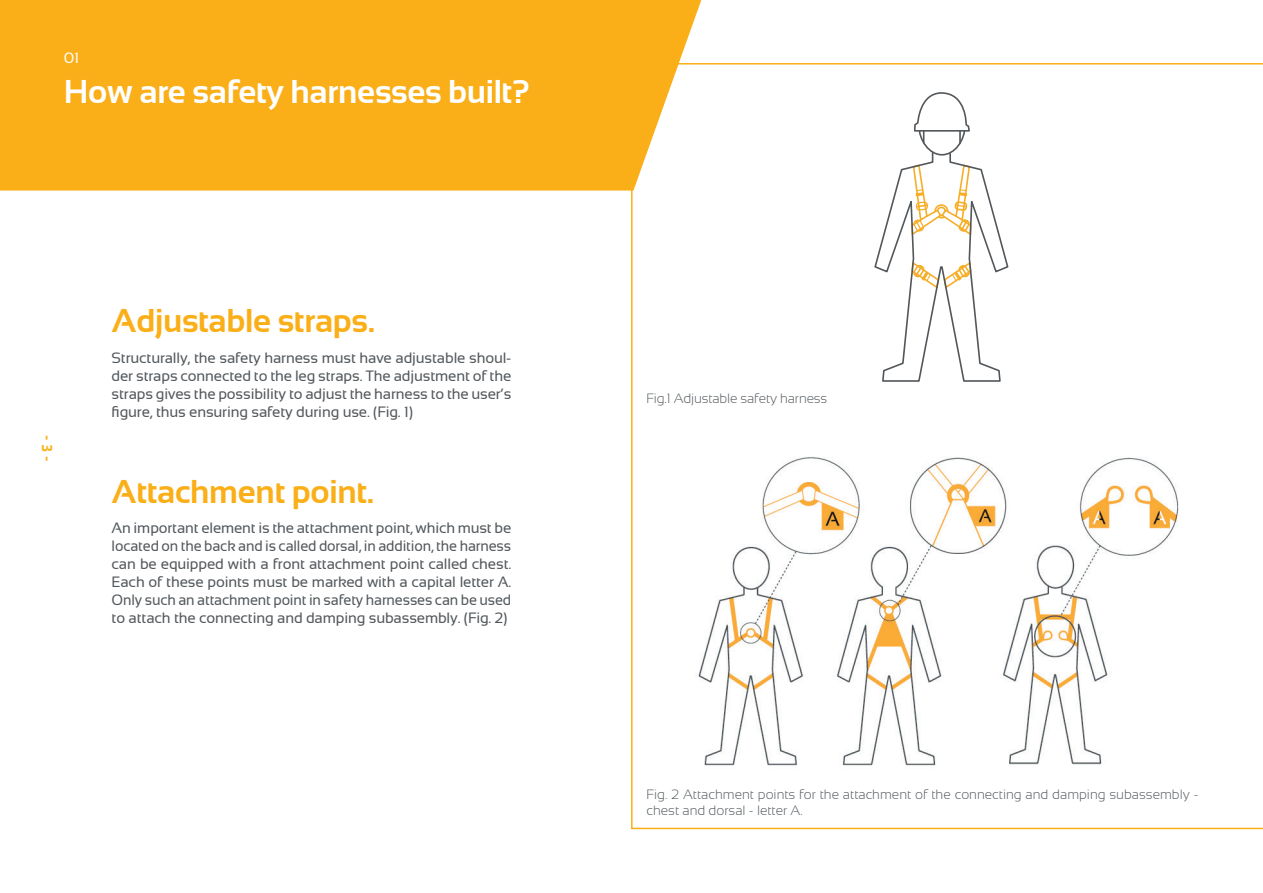
<style>
.page{position:relative;width:1263px;height:893px;background:#fff}
.page>*{position:absolute;margin:0;border:0;box-sizing:border-box;transform-origin:0 0}
.t1{font:700 33px "Sansation";letter-spacing:-.01em;color:#faaf18}
.t2{font:700 33px "Sansation";letter-spacing:-.01em;color:#fff}
.t3{font:15px/18px "Sansation";letter-spacing:-.01em;color:#52575b;text-align:justify}
.t4{font:15px "Accen";color:#faaf18}
.t5{font:15px "Sansation";color:#fff}
.t6{font:300 13.5px/16.2px "Sansation";color:#52575b}
</style>
<div class="page">
<div style="left:0;top:0;width:701px;height:191px;background:#faaf18"></div>
<svg style="left:630px;top:62px;width:633px;height:768px"></svg>
<svg style="left:873px;top:91px;width:136px;height:292px"></svg>
<p class="t5" style="left:64px;top:50px;width:17px">01</p>
<h1 class="t2" style="left:64px;top:73px;width:468px">How are safety harnesses built?</h1>
<p class="t4" style="left:56px;top:435px;width:28px;rotate:90deg">-3 -</p>
<h1 class="t1" style="left:112px;top:302px;width:265px">Adjustable straps.</h1>
<p class="t3" style="left:112px;top:348px;width:401px">Structurally, the safety harness must have adjustable shoul&shy;der straps connected to the leg straps. The adjustment of the straps gives the possibility to adjust the harness to the user’s figure, thus ensuring safety during use. (Fig. 1)</p>
<h1 class="t1" style="left:112px;top:473px;width:264px">Attachment point.</h1>
<p class="t3" style="left:112px;top:519px;width:401px">An important element is the attachment point, which must be located on the back and is called dorsal, in addition, the harness can be equipped with a front attachment point called chest.<br>Each of these points must be marked with a capital letter A.<br>Only such an attachment point in safety harnesses can be used to attach the connecting and damping subassembly. (Fig. 2)</p>
<p class="t6" style="left:646px;top:390px;width:183px">Fig.1 Adjustable safety harness</p>
<p class="t6" style="left:646px;top:786px;width:554px">Fig. 2 Attachment points for the attachment of the connecting and damping subassembly - chest and dorsal - letter A.</p>
</div>
